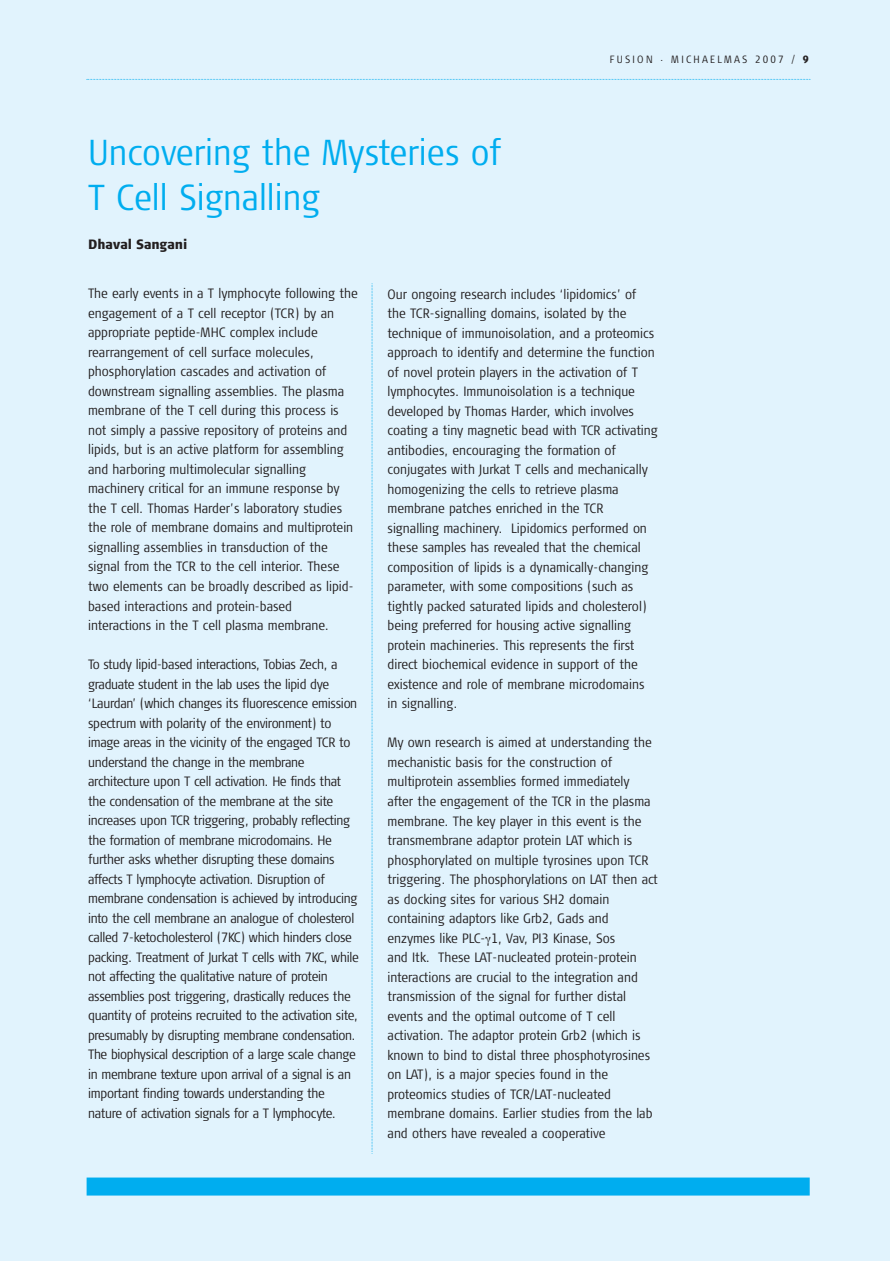
<style>
.page{position:relative;width:890px;height:1261px;background:#fff}
.page>*{position:absolute;margin:0;border:0;box-sizing:border-box;transform-origin:0 0}
.t1{font:300 36px/45px "Signa Cond Column";color:#00adef}
.t2{font:300 13.5px/19.5px "Signa Cond Column";letter-spacing:-.01em;color:#231f20}
.t3{font:900 13.5px "Signa Cond Column";color:#231f20}
.t4{font:300 10.5px "Signa Cond Column";letter-spacing:.21em;color:#231f20}
.s1{font-weight:900}
</style>
<div class="page">
<div style="left:0;top:0;width:890px;height:1260px;background:#e1f3fd"></div>
<svg style="left:485px;top:936px;width:5px;height:9px"></svg>
<p class="t4" style="left:610px;top:56px;width:200px">FUSION . MICHAELMAS 2007 / <span class="s1">9</span></p>
<h1 class="t1" style="left:88px;top:133px;width:415px">Uncovering the Mysteries of<br>T Cell Signalling</h1>
<p class="t3" style="left:88px;top:239px;width:101px">Dhaval Sangani</p>
<p class="t2" style="left:88px;top:285px;width:271px">The early events in a T lymphocyte following the engagement of a T cell receptor (TCR) by an appropriate peptide-MHC complex include rearrangement of cell surface molecules, phosphorylation cascades and activation of downstream signalling assemblies. The plasma membrane of the T cell during this process is not simply a passive repository of proteins and lipids, but is an active platform for assembling and harboring multimolecular signalling machinery critical for an immune response by the T cell. Thomas Harder’s laboratory studies the role of membrane domains and multiprotein signalling assemblies in transduction of the signal from the TCR to the cell interior. These two elements can be broadly described as lipid&shy;based interactions and protein-based interactions in the T cell plasma membrane.</p>
<p class="t2" style="left:88px;top:655px;width:272px">To study lipid-based interactions, Tobias Zech, a graduate student in the lab uses the lipid dye ‘Laurdan’ (which changes its fluorescence emission spectrum with polarity of the environment) to image areas in the vicinity of the engaged TCR to understand the change in the membrane architecture upon T cell activation. He finds that the condensation of the membrane at the site increases upon TCR triggering, probably reflecting the formation of membrane microdomains. He further asks whether disrupting these domains affects T lymphocyte activation. Disruption of membrane condensation is achieved by introducing into the cell membrane an analogue of cholesterol called 7-ketocholesterol (7KC) which hinders close packing. Treatment of Jurkat T cells with 7KC, while not affecting the qualitative nature of protein assemblies post triggering, drastically reduces the quantity of proteins recruited to the activation site, presumably by disrupting membrane condensation.<br>The biophysical description of a large scale change in membrane texture upon arrival of a signal is an important finding towards understanding the nature of activation signals for a T lymphocyte.</p>
<p class="t2" style="left:387px;top:285px;width:272px">Our ongoing research includes ‘lipidomics’ of the TCR-signalling domains, isolated by the technique of immunoisolation, and a proteomics approach to identify and determine the function of novel protein players in the activation of T lymphocytes. Immunoisolation is a technique developed by Thomas Harder, which involves coating a tiny magnetic bead with TCR activating antibodies, encouraging the formation of conjugates with Jurkat T cells and mechanically homogenizing the cells to retrieve plasma membrane patches enriched in the TCR signalling machinery. Lipidomics performed on these samples has revealed that the chemical composition of lipids is a dynamically-changing parameter, with some compositions (such as tightly packed saturated lipids and cholesterol) being preferred for housing active signalling protein machineries. This represents the first direct biochemical evidence in support of the existence and role of membrane microdomains in signalling.</p>
<p class="t2" style="left:387px;top:734px;width:272px">My own research is aimed at understanding the mechanistic basis for the construction of multiprotein assemblies formed immediately after the engagement of the TCR in the plasma membrane. The key player in this event is the transmembrane adaptor protein LAT which is phosphorylated on multiple tyrosines upon TCR triggering. The phosphorylations on LAT then act as docking sites for various SH2 domain containing adaptors like Grb2, Gads and enzymes like PLC- 1, Vav, PI3 Kinase, Sos<br>and Itk. These LAT-nucleated protein-protein interactions are crucial to the integration and transmission of the signal for further distal events and the optimal outcome of T cell activation. The adaptor protein Grb2 (which is known to bind to distal three phosphotyrosines on LAT), is a major species found in the proteomics studies of TCR/LAT-nucleated membrane domains. Earlier studies from the lab and others have revealed a cooperative</p>
</div>
